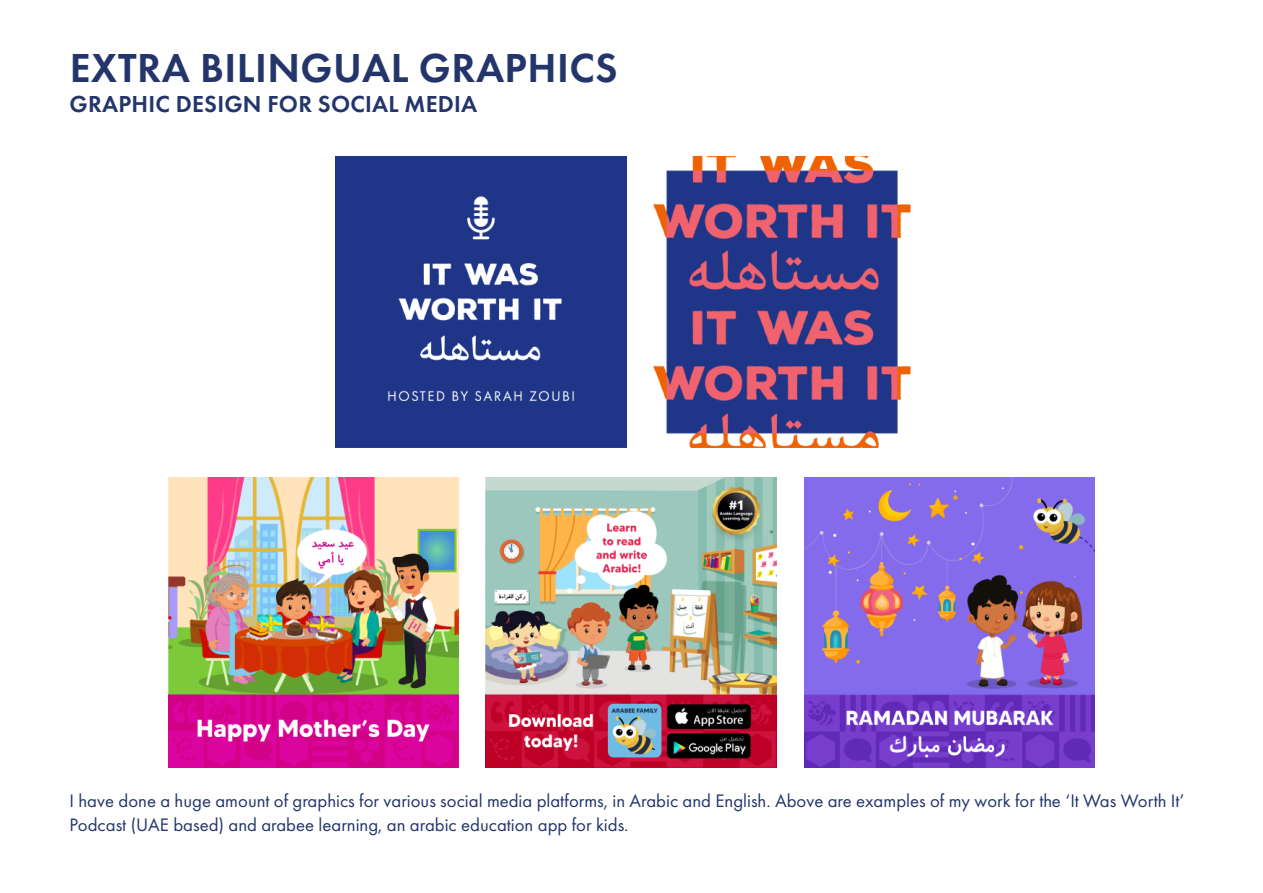
<style>
.page{position:relative;width:1263px;height:893px;background:#fff}
.page>*{position:absolute;margin:0;border:0;box-sizing:border-box;transform-origin:0 0}
.t1{font:600 42px "Futura PT";letter-spacing:.01em;color:#23356a}
.t2{font:600 24px "Futura PT";letter-spacing:.01em;color:#23356a}
.t3{font:18.75px/24px "Futura PT";color:#23356a}
</style>
<div class="page">
<img style="left:653px;top:157px;width:258px;height:290px">
<img style="left:336px;top:157px;width:290px;height:290px">
<img style="left:168px;top:477px;width:291px;height:291px">
<img style="left:486px;top:477px;width:290px;height:291px">
<img style="left:804px;top:477px;width:291px;height:291px">
<h1 class="t1" style="left:70px;top:41px;width:549px">EXTRA BILINGUAL GRAPHICS</h1>
<p class="t2" style="left:70px;top:89px;width:409px">GRAPHIC DESIGN FOR SOCIAL MEDIA</p>
<p class="t3" style="left:70px;top:789px;width:1116px">I have done a huge amount of graphics for various social media platforms, in Arabic and English. Above are examples of my work for the ‘It Was Worth It’<br>Podcast (UAE based) and arabee learning, an arabic education app for kids.</p>
</div>
